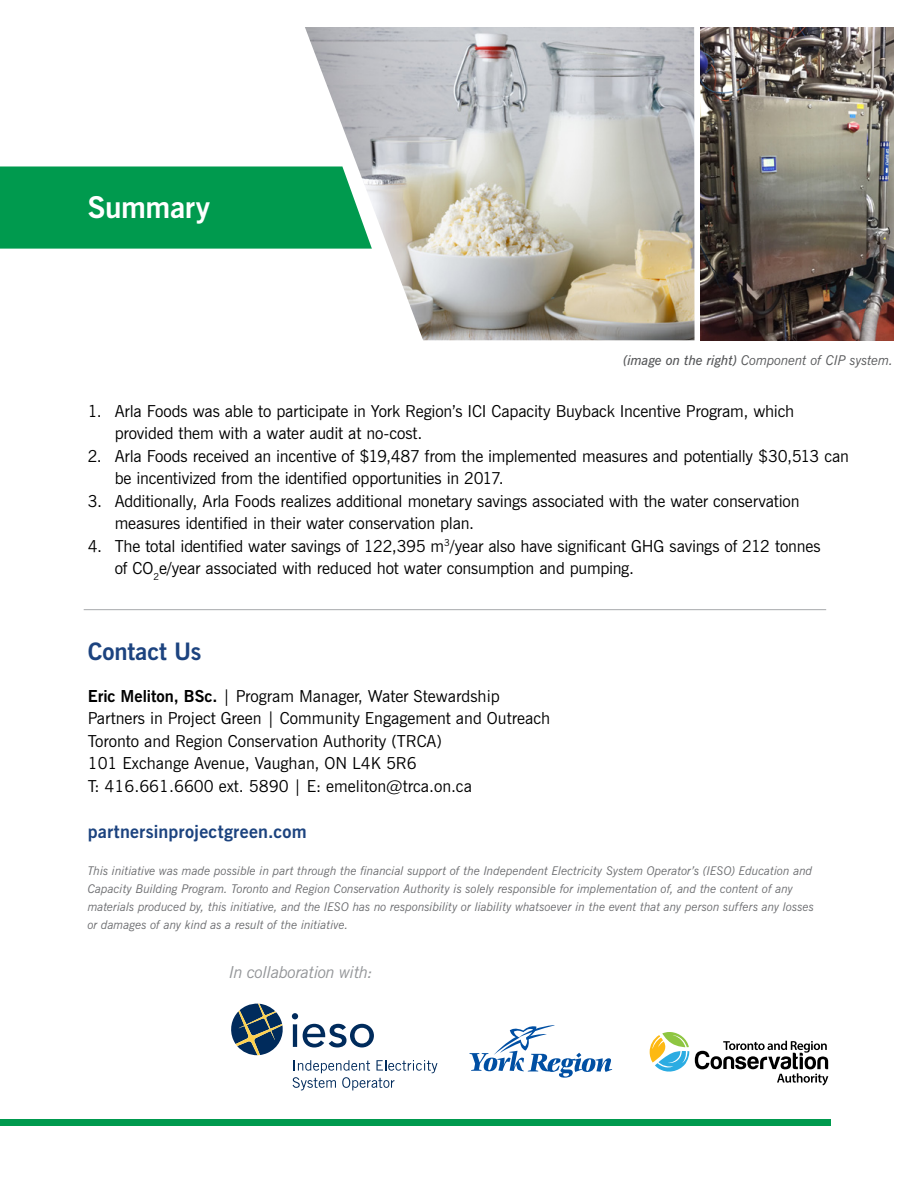
<style>
.page{position:relative;width:918px;height:1188px;background:#fff}
.page>*{position:absolute;margin:0;border:0;box-sizing:border-box;transform-origin:0 0}
.t1{font:700 30px "News Gothic BT";letter-spacing:-.015em;color:#fff}
.t2{font:700 24px "News Gothic BT";letter-spacing:-.01em;color:#1c437f}
.t3{font:700 18px "News Gothic BT";letter-spacing:.015em;color:#1c437f}
.t4{font:16.5px/22.5px "News Gothic BT";letter-spacing:-.01em;color:#000}
.t5{font:italic 16.5px "News Gothic BT";letter-spacing:-.02em;color:#939598}
.t6{font:italic 13.5px "News Gothic BT";letter-spacing:-.005em;color:#58595b}
.t7{font:italic 12px/18px "News Gothic BT";letter-spacing:-.005em;color:#6d6e71}
.s1{font-weight:600}
.s2{font-weight:700}
</style>
<div class="page">
<div style="left:0;top:1119px;width:830px;height:7px;background:#009a4e"></div>
<svg style="left:695px;top:1041px;width:133px;height:44px"></svg>
<svg style="left:650px;top:1032px;width:39px;height:40px"></svg>
<img style="left:305px;top:27px;width:390px;height:313px">
<div style="left:0;top:166px;width:372px;height:83px;background:#009a4e"></div>
<img style="left:701px;top:27px;width:192px;height:313px">
<hr style="left:84px;top:609px;width:742px;height:1px;background:#a7a9ac">
<svg style="left:292px;top:1013px;width:82px;height:34px"></svg>
<svg style="left:231px;top:1003px;width:52px;height:52px"></svg>
<svg style="left:293px;top:1060px;width:144px;height:30px"></svg>
<svg style="left:469px;top:1025px;width:143px;height:53px"></svg>
<h1 class="t1" style="left:88px;top:189px;width:124px">Summary</h1>
<p class="t6" style="left:623px;top:352px;width:271px"><span class="s1">(image on the right)</span> Component of CIP system.</p>
<p class="t4" style="left:115px;top:399px;width:681px;text-indent:-27px">1. Arla Foods was able to participate in York Region’s ICI Capacity Buyback Incentive Program, which provided them with a water audit at no-cost.</p>
<p class="t4" style="left:115px;top:444px;width:736px;text-indent:-27px">2. Arla Foods received an incentive of $19,487 from the implemented measures and potentially $30,513 can be incentivized from the identified opportunities in 2017.</p>
<p class="t4" style="left:115px;top:489px;width:686px;text-indent:-27px">3. Additionally, Arla Foods realizes additional monetary savings associated with the water conservation measures identified in their water conservation plan.</p>
<p class="t4" style="left:115px;top:534px;width:707px;text-indent:-27px">4. The total identified water savings of 122,395 m<sup>3</sup>/year also have significant GHG savings of 212 tonnes of CO<sub>2</sub>e/year associated with reduced hot water consumption and pumping.</p>
<h2 class="t2" style="left:88px;top:637px;width:115px">Contact Us</h2>
<p class="t4" style="left:88px;top:685px;width:464px"><span class="s2">Eric Meliton, BSc.</span> | Program Manager, Water Stewardship Partners in Project Green | Community Engagement and Outreach Toronto and Region Conservation Authority (TRCA)<br>101 Exchange Avenue, Vaughan, ON L4K 5R6<br>T: 416.661.6600 ext. 5890 | E: emeliton@trca.on.ca</p>
<p class="t3" style="left:88px;top:821px;width:220px">partnersinprojectgreen.com</p>
<p class="t7" style="left:88px;top:862px;width:728px">This initiative was made possible in part through the financial support of the Independent Electricity System Operator’s (IESO) Education and Capacity Building Program. Toronto and Region Conservation Authority is solely responsible for implementation of, and the content of any materials produced by, this initiative, and the IESO has no responsibility or liability whatsoever in the event that any person suffers any losses or damages of any kind as a result of the initiative.</p>
<p class="t5" style="left:230px;top:962px;width:145px">In collaboration with:</p>
</div>
